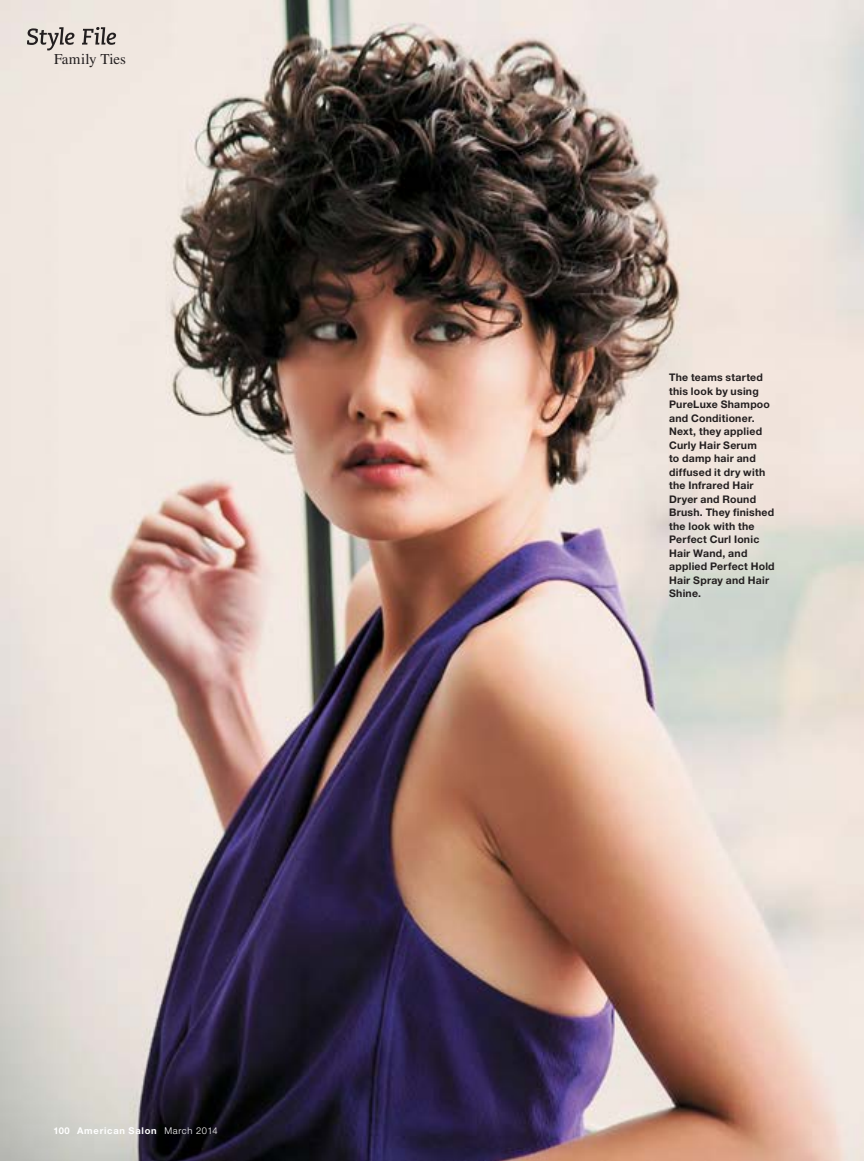
<style>
.page{position:relative;width:864px;height:1161px;background:#fff}
.page>*{position:absolute;margin:0;border:0;box-sizing:border-box;transform-origin:0 0}
.t1{font:15px "Times LT Std";letter-spacing:-.005em;color:#231f20}
.t2{font:700 10.5px/13.5px "Helvetica Neue LT Std";letter-spacing:.025em;color:#231f20}
.t3{font:700 9.3px "Helvetica Neue LT Std";letter-spacing:.08em;color:#fff}
.s1{font-weight:300}
</style>
<div class="page">
<img style="left:0;top:0;width:864px;height:1161px">
<svg style="left:27px;top:27px;width:89px;height:23px;background:#b9b2ac"></svg>
<h1 class="t1" style="left:54px;top:51px;width:74px">Family Ties</h1>
<p class="t3" style="left:53px;top:1125px;width:166px">100 American Salon <span class="s1">March 2014</span></p>
<p class="t2" style="left:669px;top:370px;width:107px">The teams started this look by using<br>PureLuxe Shampoo and Conditioner.<br>Next, they applied<br>Curly Hair Serum<br>to damp hair and diffused it dry with the Infrared Hair<br>Dryer and Round<br>Brush. They finished the look with the<br>Perfect Curl Ionic<br>Hair Wand, and applied Perfect Hold<br>Hair Spray and Hair<br>Shine.</p>
</div>
